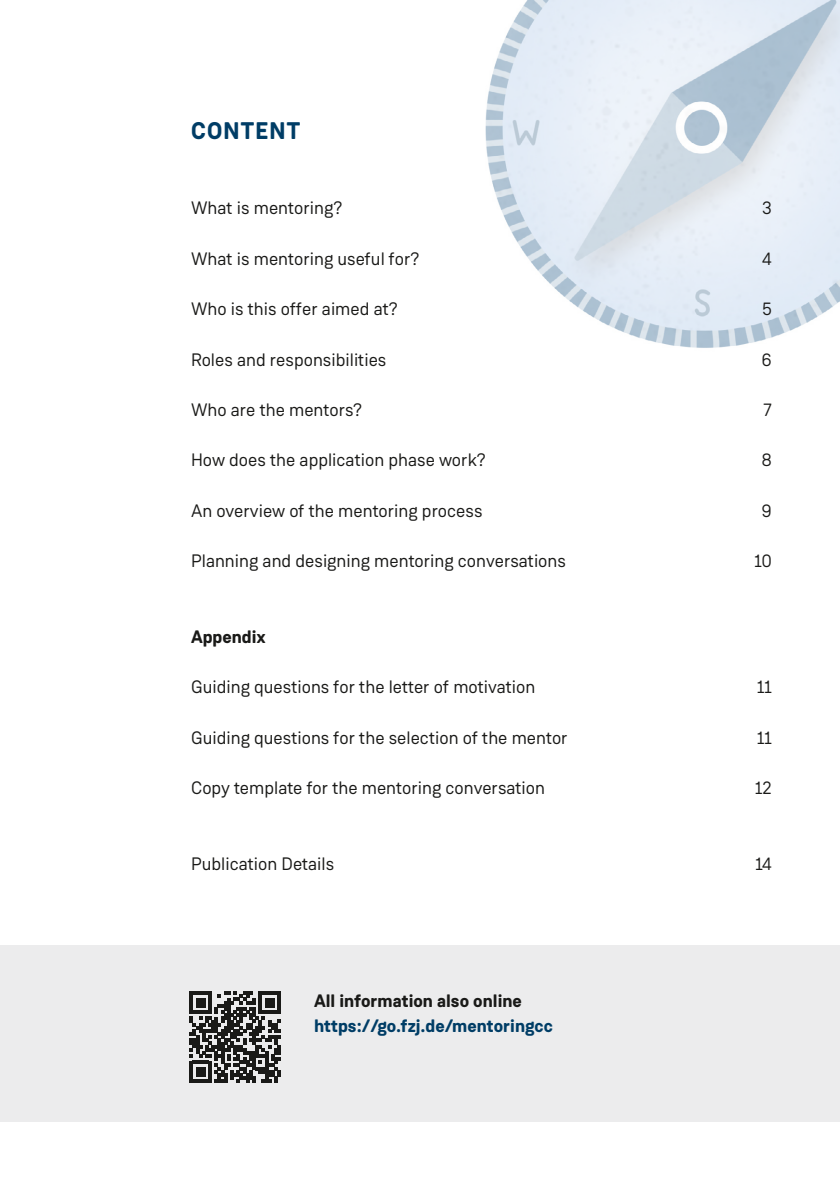
<style>
.page{position:relative;width:840px;height:1191px;background:#fff}
.page>*{position:absolute;margin:0;border:0;box-sizing:border-box;transform-origin:0 0}
.Head{font:700 24px "Weissenhof Grotesk";letter-spacing:.05em;color:#003d66}
.p_bold_abstand{font:18px "Weissenhof Grotesk";color:#1a1a18}
.p_bold_abstand-2{font:700 18px "Weissenhof Grotesk";color:#1a1a18}
.t1{font:700 18px "Weissenhof Grotesk";color:#003d66}
</style>
<div class="page">
<img style="left:485px;top:0;width:354px;height:348px">
<div style="left:0;top:945px;width:839px;height:177px;background:#ececed"></div>
<svg style="left:189px;top:991px;width:91px;height:91px"></svg>
<p class="Head" style="left:191px;top:115px;width:111px">CONTENT</p>
<p class="p_bold_abstand" style="left:191px;top:197px;width:153px">What is mentoring?</p>
<p class="p_bold_abstand" style="left:761px;top:197px;width:11px">3</p>
<p class="p_bold_abstand" style="left:191px;top:248px;width:230px">What is mentoring useful for?</p>
<p class="p_bold_abstand" style="left:761px;top:248px;width:11px">4</p>
<p class="p_bold_abstand" style="left:191px;top:298px;width:208px">Who is this offer aimed at?</p>
<p class="p_bold_abstand" style="left:761px;top:298px;width:11px">5</p>
<p class="p_bold_abstand" style="left:191px;top:348px;width:197px">Roles and responsibilities</p>
<p class="p_bold_abstand" style="left:761px;top:348px;width:12px">6</p>
<p class="p_bold_abstand" style="left:191px;top:399px;width:173px">Who are the mentors?</p>
<p class="p_bold_abstand" style="left:763px;top:399px;width:10px">7</p>
<p class="p_bold_abstand" style="left:191px;top:449px;width:296px">How does the application phase work?</p>
<p class="p_bold_abstand" style="left:761px;top:449px;width:12px">8</p>
<p class="p_bold_abstand" style="left:191px;top:500px;width:293px">An overview of the mentoring process</p>
<p class="p_bold_abstand" style="left:761px;top:500px;width:12px">9</p>
<p class="p_bold_abstand" style="left:191px;top:550px;width:376px">Planning and designing mentoring conversations</p>
<p class="p_bold_abstand" style="left:754px;top:550px;width:19px">10</p>
<p class="p_bold_abstand-2" style="left:191px;top:625px;width:76px">Appendix</p>
<p class="p_bold_abstand" style="left:191px;top:676px;width:345px">Guiding questions for the letter of motivation</p>
<p class="p_bold_abstand" style="left:756px;top:676px;width:16px">11</p>
<p class="p_bold_abstand" style="left:191px;top:726px;width:378px">Guiding questions for the selection of the mentor</p>
<p class="p_bold_abstand" style="left:756px;top:726px;width:16px">11</p>
<p class="p_bold_abstand" style="left:191px;top:777px;width:355px">Copy template for the mentoring conversation</p>
<p class="p_bold_abstand" style="left:754px;top:777px;width:18px">12</p>
<p class="p_bold_abstand" style="left:191px;top:852px;width:145px">Publication Details</p>
<p class="p_bold_abstand" style="left:754px;top:852px;width:18px">14</p>
<p class="p_bold_abstand-2" style="left:314px;top:989px;width:209px">All information also online</p>
<p class="t1" style="left:314px;top:1014px;width:240px">https://go.fzj.de/mentoringcc</p>
</div>
